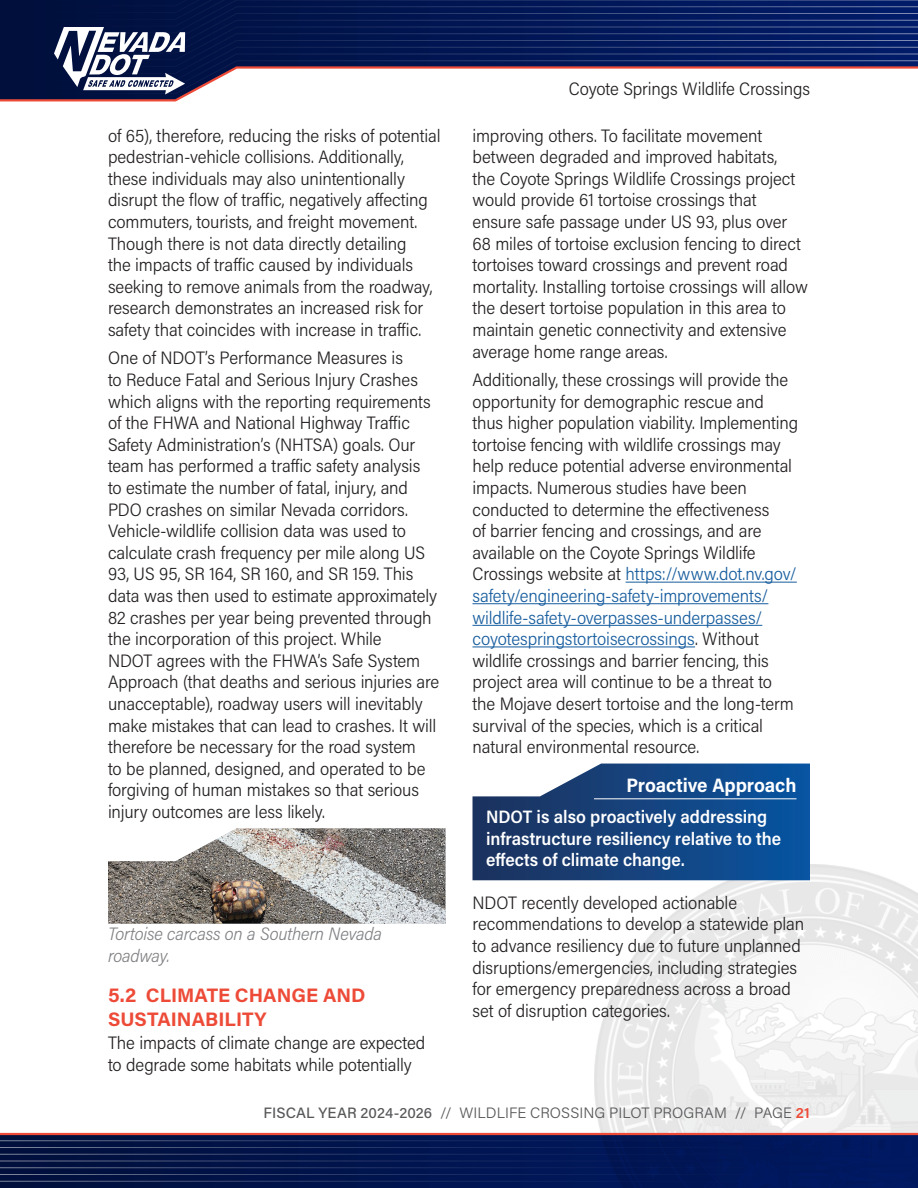
<style>
.page{position:relative;width:918px;height:1188px;background:#fff}
.page>*{position:absolute;margin:0;border:0;box-sizing:border-box;transform-origin:0 0}
.Heading{font:700 19.5px/23.4px "Acumin Pro";color:#ed4b38}
.Callout_Heading{font:700 19.5px "Acumin Pro Semi Cond";letter-spacing:-.005em;color:#fff}
.Body{font:300 18px/21.6px "Acumin Pro Semi Cond";letter-spacing:-.005em;color:#231f20}
.Body-2{font:600 18px/21.6px "Acumin Pro Semi Cond";letter-spacing:-.005em;color:#fff}
.t1{font:italic 300 18px/21.6px "Acumin Pro Semi Cond";letter-spacing:-.01em;color:#808285}
.t2{font:300 15px "Acumin Pro";letter-spacing:.005em;color:#57585a}
.s1{color:#175d9e}
.s2{font-weight:500}
.s3{font-weight:600;color:#ed4b38}
</style>
<div class="page">
<svg style="left:0;top:1135px;width:594px;height:53px;background:#02144a"></svg>
<img style="left:594px;top:864px;width:324px;height:324px">
<hr style="left:0;top:1133px;width:918px;height:2px;background:#ed4b38">
<hr style="left:0;top:1140px;width:918px;height:1px;background:#fff">
<hr style="left:0;top:1147px;width:918px;height:1px;background:#fff">
<hr style="left:0;top:1154px;width:918px;height:1px;background:#fff">
<hr style="left:0;top:1161px;width:918px;height:1px;background:#fff">
<hr style="left:0;top:1167px;width:918px;height:1px;background:#fff">
<hr style="left:0;top:1174px;width:918px;height:1px;background:#fff">
<hr style="left:0;top:1181px;width:918px;height:1px;background:#fff">
<svg style="left:0;top:0;width:918px;height:102px"></svg>
<hr style="left:626px;top:582px;width:171px;height:1px;background:#175d9e">
<hr style="left:472px;top:603px;width:296px;height:1px;background:#175d9e">
<hr style="left:472px;top:625px;width:290px;height:1px;background:#175d9e">
<hr style="left:472px;top:646px;width:223px;height:1px;background:#175d9e">
<img style="left:472px;top:764px;width:338px;height:116px">
<img style="left:108px;top:828px;width:338px;height:96px">
<hr style="left:594px;top:798px;width:202px;height:1px;background:#fff">
<p class="Body" style="left:108px;top:124px;width:334px">of 65), therefore, reducing the risks of potential pedestrian-vehicle collisions. Additionally, these individuals may also unintentionally disrupt the flow of traffic, negatively affecting commuters, tourists, and freight movement.<br>Though there is not data directly detailing<br>the impacts of traffic caused by individuals seeking to remove animals from the roadway, research demonstrates an increased risk for safety that coincides with increase in traffic.</p>
<p class="Body" style="left:108px;top:347px;width:333px">One of NDOT’s Performance Measures is<br>to Reduce Fatal and Serious Injury Crashes which aligns with the reporting requirements of the FHWA and National Highway Traffic Safety Administration’s (NHTSA) goals. Our team has performed a traffic safety analysis<br>to estimate the number of fatal, injury, and PDO crashes on similar Nevada corridors.<br>Vehicle-wildlife collision data was used to calculate crash frequency per mile along US 93, US 95, SR 164, SR 160, and SR 159. This data was then used to estimate approximately 82 crashes per year being prevented through the incorporation of this project. While<br>NDOT agrees with the FHWA’s Safe System Approach (that deaths and serious injuries are unacceptable), roadway users will inevitably make mistakes that can lead to crashes. It will therefore be necessary for the road system<br>to be planned, designed, and operated to be forgiving of human mistakes so that serious injury outcomes are less likely.</p>
<p class="t1" style="left:108px;top:922px;width:276px">Tortoise carcass on a Southern Nevada roadway.</p>
<p class="Heading" style="left:108px;top:983px;width:259px">5.2 CLIMATE CHANGE AND<br>SUSTAINABILITY</p>
<p class="Body" style="left:108px;top:1031px;width:319px">The impacts of climate change are expected to degrade some habitats while potentially</p>
<p class="Body" style="left:569px;top:77px;width:243px">Coyote Springs Wildlife Crossings</p>
<p class="Body" style="left:472px;top:124px;width:337px">improving others. To facilitate movement between degraded and improved habitats,<br>the Coyote Springs Wildlife Crossings project would provide 61 tortoise crossings that ensure safe passage under US 93, plus over 68 miles of tortoise exclusion fencing to direct tortoises toward crossings and prevent road mortality. Installing tortoise crossings will allow the desert tortoise population in this area to maintain genetic connectivity and extensive average home range areas.</p>
<p class="Body" style="left:472px;top:368px;width:327px">Additionally, these crossings will provide the opportunity for demographic rescue and thus higher population viability. Implementing tortoise fencing with wildlife crossings may help reduce potential adverse environmental impacts. Numerous studies have been conducted to determine the effectiveness<br>of barrier fencing and crossings, and are available on the Coyote Springs Wildlife Crossings website at <span class="s1">https://www.dot.nv.gov/ safety/engineering-safety-improvements/ wildlife-safety-overpasses-underpasses/ coyotespringstortoisecrossings</span>. Without wildlife crossings and barrier fencing, this project area will continue to be a threat to the Mojave desert tortoise and the long-term survival of the species, which is a critical natural environmental resource.</p>
<p class="Callout_Heading" style="left:626px;top:771px;width:172px">Proactive Approach</p>
<p class="Body-2" style="left:486px;top:805px;width:297px">NDOT is also proactively addressing infrastructure resiliency relative to the effects of climate change.</p>
<p class="Body" style="left:472px;top:891px;width:333px">NDOT recently developed actionable recommendations to develop a statewide plan to advance resiliency due to future unplanned disruptions/emergencies, including strategies for emergency preparedness across a broad set of disruption categories.</p>
<p class="t2" style="left:264px;top:1102px;width:548px"><span class="s2">FISCAL YEAR 2024-2026</span> // WILDLIFE CROSSING PILOT PROGRAM // PAGE <span class="s3">21</span></p>
</div>
